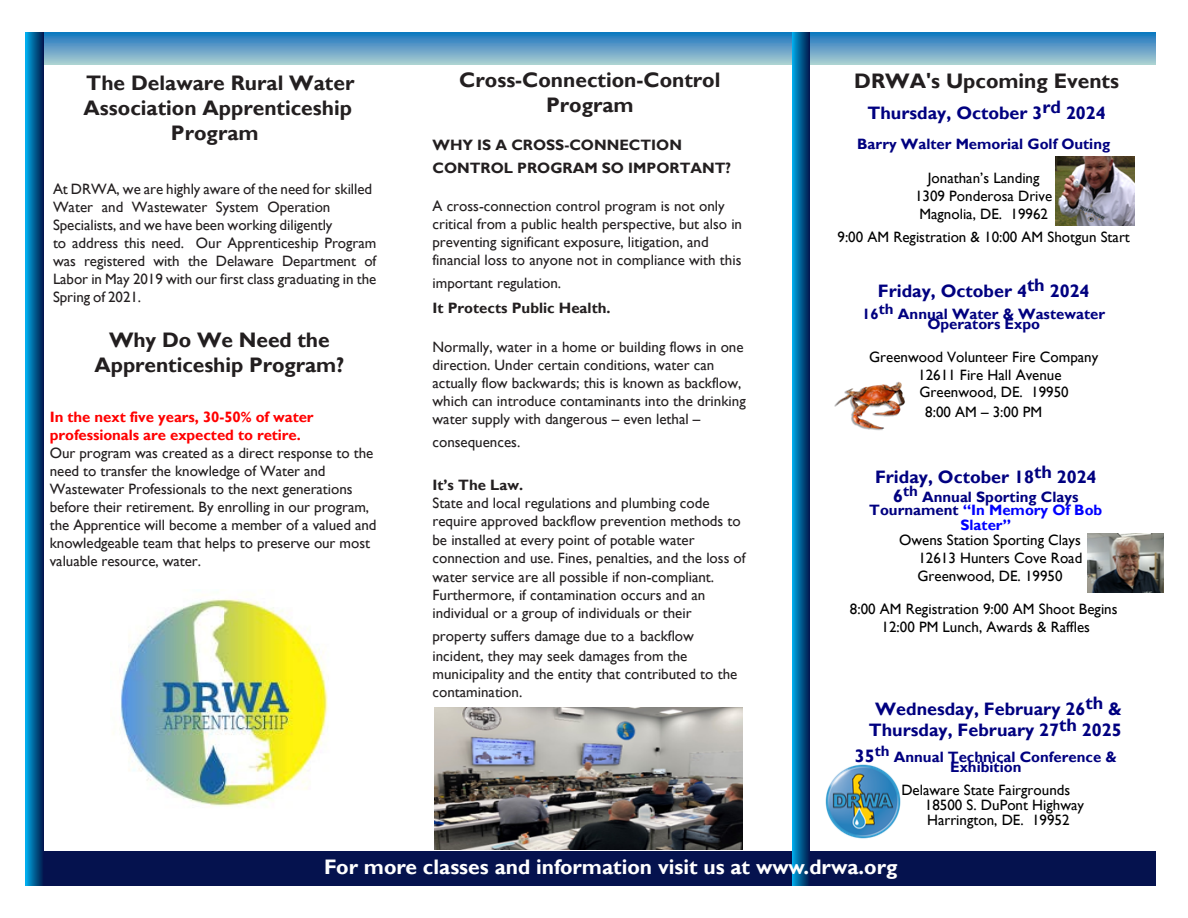
<style>
.page{position:relative;width:1188px;height:918px;background:#fff}
.page>*{position:absolute;margin:0;border:0;box-sizing:border-box;transform-origin:0 0}
.t1{font:700 21px/25.2px "Gill Sans";color:#231f20;text-align:center}
.t2{font:700 21px/25.2px "Gill Sans";letter-spacing:-.005em;color:#221e1f;text-align:center}
.t3{font:700 21px "Gill Sans";color:#fff}
.t4{font:700 18px/21.6px "Gill Sans";color:#000080;text-align:center}
.t5{font:15px/18px "Gill Sans";color:#231f20}
.t6{font:15px/18px "Gill Sans";color:#000;text-align:center}
.t7{font:15px/18px "Gill Sans";letter-spacing:-.005em;color:#221e1f}
.t8{font:700 15px/13.4px "Gill Sans";color:#000080;text-align:center}
.t9{font:700 15px/22.6px "Gill Sans";color:#231f20}
.t10{font:700 15px/18px "Gill Sans";letter-spacing:-.005em;color:#f00}
.t11{font:700 15px "Gill Sans";color:#00f}
.s1{font-size:18px}
.s2{color:#00f}
</style>
<div class="page">
<svg style="left:43px;top:33px;width:1113px;height:31px;background:#61a0c7"></svg>
<div style="left:32px;top:851px;width:1124px;height:35px;background:#05124e"></div>
<svg style="left:26px;top:32px;width:17px;height:854px;background:#006199"></svg>
<svg style="left:792px;top:33px;width:17px;height:853px;background:#00639a"></svg>
<img style="left:113px;top:599px;width:216px;height:208px">
<img style="left:1056px;top:156px;width:78px;height:69px">
<img style="left:1087px;top:533px;width:77px;height:59px">
<img style="left:834px;top:381px;width:71px;height:50px">
<img style="left:825px;top:764px;width:76px;height:75px">
<img style="left:435px;top:707px;width:307px;height:142px">
<h1 class="t1" style="left:84px;top:71px;width:272px">The Delaware Rural Water<br>Association Apprenticeship<br>Program</h1>
<p class="t5" style="left:53px;top:180px;width:325px">At DRWA, we are highly aware of the need for skilled Water and Wastewater System Operation Specialists, and we have been working diligently<br>to address this need. Our Apprenticeship Program was registered with the Delaware Department of Labor in May 2019 with our first class graduating in the Spring of 2021.</p>
<h1 class="t2" style="left:95px;top:328px;width:251px">Why Do We Need the<br>Apprenticeship Program?</h1>
<p class="t10" style="left:50px;top:408px;width:265px">In the next five years, 30-50% of water professionals are expected to retire.</p>
<p class="t7" style="left:50px;top:444px;width:328px">Our program was created as a direct response to the need to transfer the knowledge of Water and Wastewater Professionals to the next generations before their retirement. By enrolling in our program, the Apprentice will become a member of a valued and knowledgeable team that helps to preserve our most valuable resource, water.</p>
<h1 class="t1" style="left:459px;top:67px;width:263px">Cross-Connection-Control<br>Program</h1>
<p class="t9" style="left:432px;top:134px;width:300px">WHY IS A CROSS-CONNECTION<br>CONTROL PROGRAM SO IMPORTANT?</p>
<p class="t5" style="left:432px;top:198px;width:311px">A cross-connection control program is not only critical from a public health perspective, but also in preventing significant exposure, litigation, and financial loss to anyone not in compliance with this</p>
<p class="t5" style="left:432px;top:274px;width:130px">important regulation.</p>
<p class="t9" style="left:432px;top:297px;width:180px">It Protects Public Health.</p>
<p class="t5" style="left:432px;top:338px;width:315px">Normally, water in a home or building flows in one direction. Under certain conditions, water can actually flow backwards; this is known as backflow, which can introduce contaminants into the drinking water supply with dangerous – even lethal –</p>
<p class="t5" style="left:432px;top:433px;width:89px">consequences.</p>
<p class="t9" style="left:432px;top:474px;width:92px">It’s The Law.</p>
<p class="t5" style="left:432px;top:494px;width:315px">State and local regulations and plumbing code require approved backflow prevention methods to be installed at every point of potable water connection and use. Fines, penalties, and the loss of water service are all possible if non-compliant.<br>Furthermore, if contamination occurs and an individual or a group of individuals or their</p>
<p class="t5" style="left:432px;top:626px;width:263px;line-height:20.5px">property suffers damage due to a backflow incident, they may seek damages from the</p>
<p class="t5" style="left:432px;top:666px;width:306px">municipality and the entity that contributed to the contamination.</p>
<h1 class="t2" style="left:854px;top:68px;width:266px">DRWA's Upcoming Events</h1>
<p class="t4" style="left:868px;top:103px;width:240px">Thursday, October 3rd 2024</p>
<p class="t8" style="left:857px;top:137px;width:255px">Barry Walter Memorial Golf Outing</p>
<p class="t6" style="left:915px;top:169px;width:139px">Jonathan’s Landing<br>1309 Ponderosa Drive<br>Magnolia, DE. 19962</p>
<p class="t6" style="left:838px;top:228px;width:294px">9:00 AM Registration &amp; 10:00 AM Shotgun Start</p>
<p class="t4" style="left:878px;top:281px;width:213px">Friday, October 4th 2024</p>
<p class="t8" style="left:862px;top:307px;width:244px">16th Annual Water &amp; Wastewater</p>
<p class="t8" style="left:927px;top:318px;width:114px">Operators Expo</p>
<p class="t6" style="left:918px;top:348px;width:182px;text-align:left;text-indent:-49px">Greenwood Volunteer Fire Company<br>12611 Fire Hall Avenue<br>Greenwood, DE. 19950</p>
<p class="t6" style="left:925px;top:403px;width:118px">8:00 AM – 3:00 PM</p>
<p class="t4" style="left:875px;top:467px;width:223px">Friday, October 18th 2024</p>
<p class="t8" style="left:869px;top:491px;width:235px"><span class="s1">6</span>th Annual Sporting Clays<br>Tournament <span class="s2">“In Memory Of Bob</span></p>
<p class="t11" style="left:961px;top:516px;width:52px">Slater”</p>
<p class="t6" style="left:917px;top:531px;width:166px;text-align:justify;text-indent:-18px">Owens Station Sporting Clays 12613 Hunters Cove Road Greenwood, DE. 19950</p>
<p class="t6" style="left:850px;top:600px;width:269px">8:00 AM Registration 9:00 AM Shoot Begins<br>12:00 PM Lunch, Awards &amp; Raffles</p>
<p class="t4" style="left:869px;top:698px;width:254px">Wednesday, February 26th &amp;<br>Thursday, February 27th 2025</p>
<p class="t8" style="left:855px;top:751px;width:263px"><span class="s1">35</span>th Annual Technical Conference &amp;</p>
<p class="t8" style="left:950px;top:761px;width:73px">Exhibition</p>
<p class="t6" style="left:925px;top:783px;width:161px;line-height:15px;text-align:left;text-indent:-24px">Delaware State Fairgrounds<br>18500 S. DuPont Highway<br>Harrington, DE. 19952</p>
<h1 class="t3" style="left:324px;top:854px;width:575px">For more classes and information visit us at www.drwa.org</h1>
</div>
